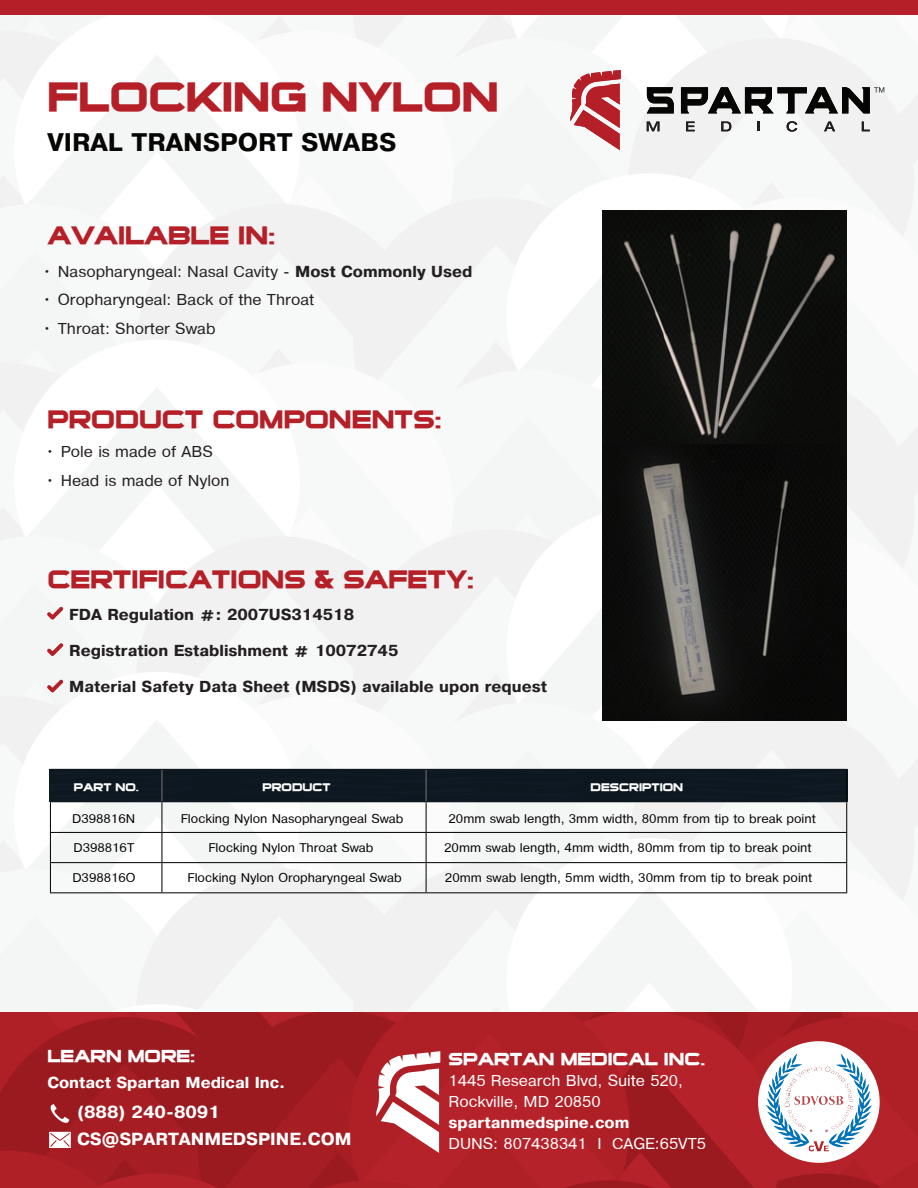
<style>
.page{position:relative;width:918px;height:1188px;background:#f7f8f8}
.page>*{position:absolute;margin:0;border:0;box-sizing:border-box;transform-origin:0 0}
.t1{font:700 39px "Sui Generis";color:#b51f27}
.t2{font:700 24px "Sui Generis";color:#b51f27}
.t3{font:700 24px "Pragmatica";color:#050504}
.t4{font:700 16.5px/27px "Pragmatica";color:#fff}
.t5{font:700 16.5px "Sui Generis";color:#fff}
.t6{font:15px "Pragmatica";color:#231f20}
.t7{font:700 15px "Pragmatica";color:#231f20}
.t8{font:15px/21px "Pragmatica";color:#fff}
.t9{font:700 15px "Pragmatica";color:#fff}
.t10{font:12px "Pragmatica";color:#040503}
.t11{font:700 10.5px "Sui Generis";color:#fff}
.s1{font-weight:700}
</style>
<div class="page">
<svg style="left:0;top:1013px;width:918px;height:175px;background:#a81e24"></svg>
<svg style="left:376px;top:1051px;width:64px;height:102px"></svg>
<svg style="left:47px;top:607px;width:16px;height:13px"></svg>
<svg style="left:47px;top:643px;width:16px;height:13px"></svg>
<svg style="left:47px;top:680px;width:16px;height:12px"></svg>
<svg style="left:50px;top:1104px;width:19px;height:19px"></svg>
<svg style="left:49px;top:1132px;width:22px;height:16px"></svg>
<div style="left:0;top:0;width:918px;height:14px;background:#b51f27"></div>
<div style="left:758px;top:1041px;width:122px;height:122px;background:#fff;border-radius:50%"></div>
<img style="left:763px;top:1047px;width:111px;height:110px">
<hr style="left:50px;top:832px;width:112px;height:1px;background:#040503">
<hr style="left:162px;top:832px;width:264px;height:1px;background:#040503">
<hr style="left:426px;top:832px;width:421px;height:1px;background:#040503">
<hr style="left:50px;top:862px;width:112px;height:1px;background:#040503">
<hr style="left:162px;top:862px;width:264px;height:1px;background:#040503">
<hr style="left:426px;top:862px;width:421px;height:1px;background:#040503">
<hr style="left:50px;top:892px;width:112px;height:1px;background:#040503">
<hr style="left:162px;top:892px;width:264px;height:1px;background:#040503">
<hr style="left:426px;top:892px;width:421px;height:1px;background:#040503">
<hr style="left:50px;top:802px;width:1px;height:30px;background:#040503">
<svg style="left:50px;top:833px;width:1px;height:59px"></svg>
<div style="left:50px;top:769px;width:797px;height:33px;background:#0d1721"></div>
<hr style="left:162px;top:770px;width:1px;height:31px;background:#767575">
<hr style="left:426px;top:770px;width:1px;height:31px;background:#767575">
<hr style="left:846px;top:770px;width:1px;height:31px;background:#040503">
<hr style="left:161px;top:802px;width:1px;height:30px;background:#040503">
<hr style="left:426px;top:802px;width:1px;height:30px;background:#040503">
<hr style="left:846px;top:802px;width:1px;height:30px;background:#040503">
<svg style="left:161px;top:833px;width:1px;height:59px"></svg>
<svg style="left:426px;top:833px;width:1px;height:59px"></svg>
<svg style="left:846px;top:833px;width:1px;height:59px"></svg>
<svg style="left:570px;top:70px;width:51px;height:80px"></svg>
<svg style="left:647px;top:87px;width:27px;height:26px"></svg>
<svg style="left:647px;top:122px;width:12px;height:9px"></svg>
<svg style="left:686px;top:122px;width:9px;height:9px"></svg>
<svg style="left:721px;top:122px;width:10px;height:9px"></svg>
<svg style="left:758px;top:122px;width:2px;height:9px"></svg>
<svg style="left:824px;top:122px;width:11px;height:9px"></svg>
<svg style="left:862px;top:122px;width:8px;height:9px"></svg>
<svg style="left:787px;top:121px;width:10px;height:11px"></svg>
<svg style="left:681px;top:87px;width:203px;height:26px"></svg>
<img style="left:602px;top:210px;width:245px;height:235px">
<img style="left:602px;top:445px;width:245px;height:275px">
<h1 class="t1" style="left:47px;top:77px;width:453px">FLOCKING NYLON</h1>
<h2 class="t3" style="left:48px;top:128px;width:350px">VIRAL TRANSPORT SWABS</h2>
<h2 class="t2" style="left:47px;top:222px;width:230px">AVAILABLE IN:</h2>
<p class="t6" style="left:41px;top:263px;width:433px">• Nasopharyngeal: Nasal Cavity - <span class="s1">Most Commonly Used</span></p>
<p class="t6" style="left:41px;top:291px;width:274px">• Oropharyngeal: Back of the Throat</p>
<p class="t6" style="left:41px;top:320px;width:176px">• Throat: Shorter Swab</p>
<h2 class="t2" style="left:47px;top:407px;width:396px">PRODUCT COMPONENTS:</h2>
<p class="t6" style="left:44px;top:443px;width:170px">• Pole is made of ABS</p>
<p class="t6" style="left:44px;top:472px;width:187px">• Head is made of Nylon</p>
<h2 class="t2" style="left:47px;top:567px;width:428px">CERTIFICATIONS &amp; SAFETY:</h2>
<p class="t7" style="left:69px;top:606px;width:286px">FDA Regulation #: 2007US314518</p>
<p class="t7" style="left:69px;top:642px;width:331px">Registration Establishment # 10072745</p>
<p class="t7" style="left:69px;top:678px;width:479px">Material Safety Data Sheet (MSDS) available upon request</p>
<p class="t11" style="left:74px;top:782px;width:67px">PART NO.</p>
<p class="t11" style="left:262px;top:782px;width:70px">PRODUCT</p>
<p class="t11" style="left:591px;top:782px;width:94px">DESCRIPTION</p>
<p class="t10" style="left:72px;top:812px;width:64px">D398816N</p>
<p class="t10" style="left:74px;top:841px;width:62px">D398816T</p>
<p class="t10" style="left:208px;top:841px;width:167px">Flocking Nylon Throat Swab</p>
<p class="t10" style="left:73px;top:871px;width:65px">D398816O</p>
<p class="t10" style="left:181px;top:812px;width:224px">Flocking Nylon Nasopharyngeal Swab</p>
<p class="t10" style="left:449px;top:812px;width:369px">20mm swab length, 3mm width, 80mm from tip to break point</p>
<p class="t10" style="left:444px;top:841px;width:369px">20mm swab length, 4mm width, 80mm from tip to break point</p>
<p class="t10" style="left:187px;top:871px;width:216px">Flocking Nylon Oropharyngeal Swab</p>
<p class="t10" style="left:445px;top:871px;width:369px">20mm swab length, 5mm width, 30mm from tip to break point</p>
<h3 class="t5" style="left:47px;top:1047px;width:149px">LEARN MORE:</h3>
<p class="t9" style="left:47px;top:1074px;width:240px">Contact Spartan Medical Inc.</p>
<h3 class="t4" style="left:77px;top:1099px;width:276px">(888) 240-8091<br>CS@SPARTANMEDSPINE.COM</h3>
<h3 class="t5" style="left:449px;top:1050px;width:258px">SPARTAN MEDICAL INC.</h3>
<p class="t8" style="left:449px;top:1070px;width:236px">1445 Research Blvd, Suite 520,<br>Rockville, MD 20850</p>
<p class="t9" style="left:449px;top:1114px;width:182px">spartanmedspine.com</p>
<p class="t8" style="left:449px;top:1133px;width:259px">DUNS: 807438341 I CAGE:65VT5</p>
</div>
